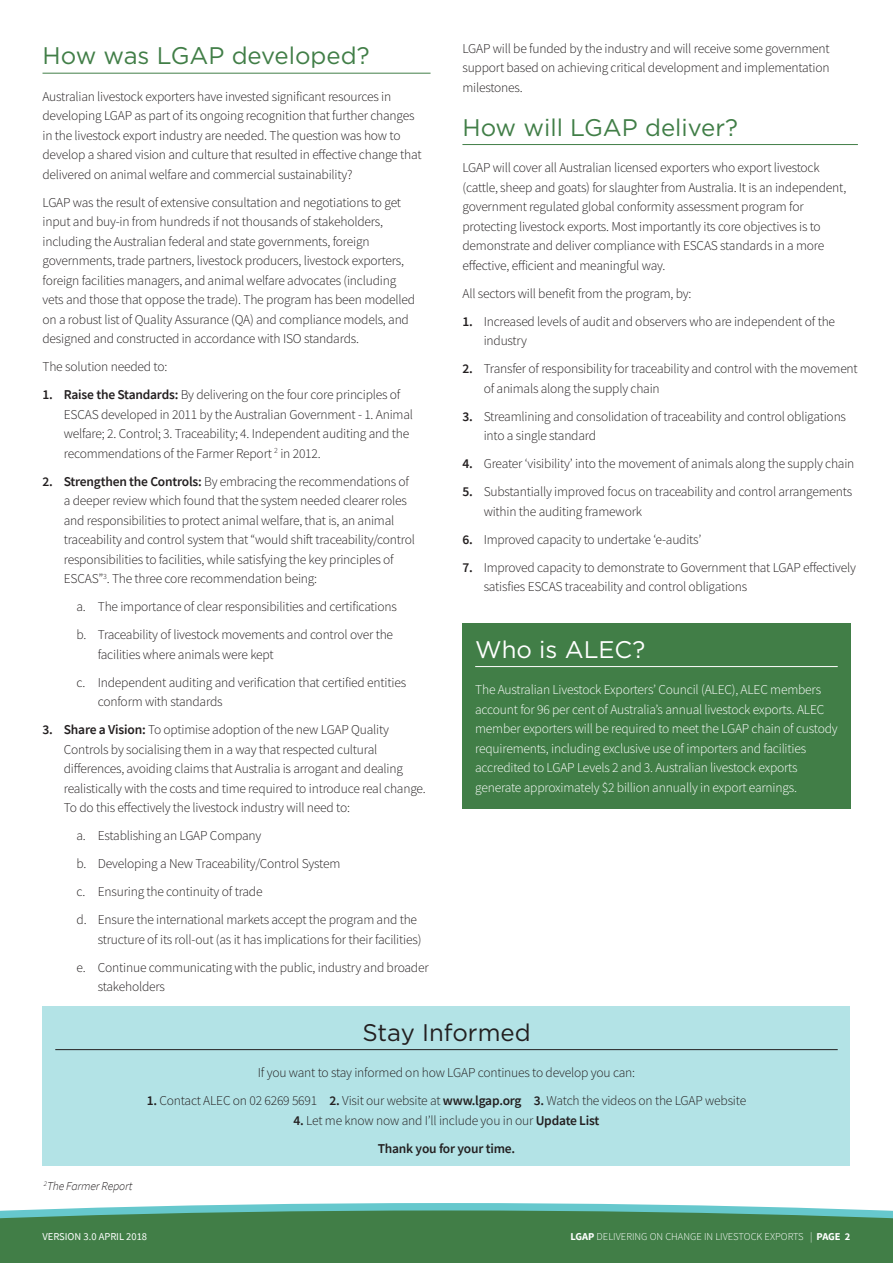
<style>
.page{position:relative;width:893px;height:1263px;background:#fff}
.page>*{position:absolute;margin:0;border:0;box-sizing:border-box;transform-origin:0 0}
.ALEC_body_heading{font:24px "Gotham";color:#417e47}
.ALEC_body_heading-2{font:24px "Gotham";color:#231f20}
.ALEC_body_heading-3{font:24px "Gotham";color:#fff}
.ALEC_body{font:300 13.5px/19.5px "Source Sans Pro";letter-spacing:-.015em;color:#231f20}
.ALEC_body-2{font:300 13.5px/19.5px "Source Sans Pro";letter-spacing:-.015em;color:#fff}
.ALEC_body-3{font:600 13.5px "Source Sans Pro";letter-spacing:-.015em;color:#231f20}
.ALEC_annoted{font:italic 300 12px "Source Sans Pro";letter-spacing:-.015em;color:#231f20}
.t1{font:300 10.5px "Source Sans Pro";color:#fff}
.t2{font:10.5px "Source Sans Pro";color:#fff}
.s1{font-weight:600}
.s2{font-weight:700}
</style>
<div class="page">
<svg style="left:26px;top:1203px;width:841px;height:7px;fill:#66c8cd"></svg>
<div style="left:0;top:1210px;width:893px;height:53px;background:#417e47"></div>
<hr style="left:43px;top:73px;width:388px;height:1px;background:#417e47">
<hr style="left:462px;top:144px;width:396px;height:1px;background:#417e47">
<div style="left:462px;top:623px;width:388px;height:186px;background:#417e47"></div>
<hr style="left:475px;top:666px;width:363px;height:1px;background:#fff">
<div style="left:43px;top:1006px;width:807px;height:159px;background:#b3e3e6"></div>
<hr style="left:55px;top:1049px;width:783px;height:1px;background:#231f20">
<p class="ALEC_body_heading" style="left:43px;top:43px;width:329px">How was LGAP developed?</p>
<p class="ALEC_body" style="left:43px;top:87px;width:380px">Australian livestock exporters have invested significant resources in developing LGAP as part of its ongoing recognition that further changes in the livestock export industry are needed. The question was how to develop a shared vision and culture that resulted in effective change that delivered on animal welfare and commercial sustainability?</p>
<p class="ALEC_body" style="left:43px;top:193px;width:374px">LGAP was the result of extensive consultation and negotiations to get input and buy-in from hundreds if not thousands of stakeholders, including the Australian federal and state governments, foreign governments, trade partners, livestock producers, livestock exporters, foreign facilities managers, and animal welfare advocates (including vets and those that oppose the trade). The program has been modelled on a robust list of Quality Assurance (QA) and compliance models, and designed and constructed in accordance with ISO standards.</p>
<p class="ALEC_body" style="left:43px;top:357px;width:126px">The solution needed to:</p>
<p class="ALEC_body" style="left:64px;top:385px;width:351px;text-indent:-21px"><span class="s1">1. Raise the Standards:</span> By delivering on the four core principles of ESCAS developed in 2011 by the Australian Government - 1. Animal welfare; 2. Control; 3. Traceability; 4. Independent auditing and the recommendations of the Farmer Report <sup>2</sup> in 2012.</p>
<p class="ALEC_body" style="left:64px;top:472px;width:353px;text-indent:-21px"><span class="s1">2. Strengthen the Controls:</span> By embracing the recommendations of a deeper review which found that the system needed clearer roles and responsibilities to protect animal welfare, that is, an animal traceability and control system that “would shift traceability/control responsibilities to facilities, while satisfying the key principles of ESCAS”<sup>3</sup>. The three core recommendation being:</p>
<p class="ALEC_body" style="left:77px;top:597px;width:322px">a. The importance of clear responsibilities and certifications</p>
<p class="ALEC_body" style="left:98px;top:625px;width:297px;text-indent:-21px">b. Traceability of livestock movements and control over the facilities where animals were kept</p>
<p class="ALEC_body" style="left:98px;top:673px;width:310px;text-indent:-21px">c. Independent auditing and verification that certified entities conform with standards</p>
<p class="ALEC_body" style="left:64px;top:720px;width:364px;text-indent:-21px"><span class="s1">3. Share a Vision:</span> To optimise adoption of the new LGAP Quality Controls by socialising them in a way that respected cultural differences, avoiding claims that Australia is arrogant and dealing realistically with the costs and time required to introduce real change.<br>To do this effectively the livestock industry will need to:</p>
<p class="ALEC_body" style="left:77px;top:826px;width:186px">a. Establishing an LGAP Company</p>
<p class="ALEC_body" style="left:77px;top:854px;width:265px">b. Developing a New Traceability/Control System</p>
<p class="ALEC_body" style="left:77px;top:882px;width:188px">c. Ensuring the continuity of trade</p>
<p class="ALEC_body" style="left:98px;top:910px;width:325px;text-indent:-21px">d. Ensure the international markets accept the program and the structure of its roll-out (as it has implications for their facilities)</p>
<p class="ALEC_body" style="left:98px;top:958px;width:332px;text-indent:-21px">e. Continue communicating with the public, industry and broader stakeholders</p>
<p class="ALEC_body" style="left:462px;top:38px;width:369px;text-align:justify">LGAP will be funded by the industry and will receive some government support based on achieving critical development and implementation milestones.</p>
<p class="ALEC_body_heading" style="left:462px;top:114px;width:277px">How will LGAP deliver?</p>
<p class="ALEC_body" style="left:462px;top:158px;width:385px">LGAP will cover all Australian licensed exporters who export livestock (cattle, sheep and goats) for slaughter from Australia. It is an independent, government regulated global conformity assessment program for protecting livestock exports. Most importantly its core objectives is to demonstrate and deliver compliance with ESCAS standards in a more effective, efficient and meaningful way.</p>
<p class="ALEC_body" style="left:462px;top:283px;width:231px">All sectors will benefit from the program, by:</p>
<p class="ALEC_body" style="left:484px;top:311px;width:353px;text-indent:-21px"><span class="s1">1.</span> Increased levels of audit and observers who are independent of the industry</p>
<p class="ALEC_body" style="left:484px;top:359px;width:376px;text-indent:-21px"><span class="s1">2.</span> Transfer of responsibility for traceability and control with the movement of animals along the supply chain</p>
<p class="ALEC_body" style="left:484px;top:406px;width:364px;text-indent:-21px"><span class="s1">3.</span> Streamlining and consolidation of traceability and control obligations into a single standard</p>
<p class="ALEC_body" style="left:462px;top:454px;width:394px"><span class="s1">4.</span> Greater ‘visibility’ into the movement of animals along the supply chain</p>
<p class="ALEC_body" style="left:484px;top:482px;width:370px;text-indent:-21px"><span class="s1">5.</span> Substantially improved focus on traceability and control arrangements within the auditing framework</p>
<p class="ALEC_body" style="left:462px;top:529px;width:240px"><span class="s1">6.</span> Improved capacity to undertake ‘e-audits’</p>
<p class="ALEC_body" style="left:484px;top:557px;width:374px;text-indent:-21px"><span class="s1">7.</span> Improved capacity to demonstrate to Government that LGAP effectively satisfies ESCAS traceability and control obligations</p>
<p class="ALEC_body_heading-3" style="left:475px;top:636px;width:172px">Who is ALEC?</p>
<p class="ALEC_body-2" style="left:475px;top:680px;width:364px">The Australian Livestock Exporters’ Council (ALEC), ALEC members account for 96 per cent of Australia’s annual livestock exports. ALEC member exporters will be required to meet the LGAP chain of custody requirements, including exclusive use of importers and facilities accredited to LGAP Levels 2 and 3. Australian livestock exports generate approximately $2 billion annually in export earnings.</p>
<p class="ALEC_annoted" style="left:44px;top:1179px;width:90px"><sup>2</sup>The Farmer Report</p>
<p class="ALEC_body_heading-2" style="left:362px;top:1019px;width:170px">Stay Informed</p>
<p class="ALEC_body" style="left:258px;top:1063px;width:379px">If you want to stay informed on how LGAP continues to develop you can:</p>
<p class="ALEC_body" style="left:147px;top:1091px;width:601px"><span class="s1">1.</span> Contact ALEC on 02 6269 5691 <span class="s1">2.</span> Visit our website at <span class="s1">www.lgap.org 3.</span> Watch the videos on the LGAP website</p>
<p class="ALEC_body" style="left:294px;top:1110px;width:307px"><span class="s1">4.</span> Let me know now and I’ll include you in our <span class="s1">Update List</span></p>
<p class="ALEC_body-3" style="left:378px;top:1139px;width:139px">Thank you for your time.</p>
<p class="t2" style="left:43px;top:1229px;width:106px">VERSION 3.0 APRIL 2018</p>
<p class="t1" style="left:571px;top:1229px;width:281px"><span class="s2">LGAP</span> DELIVERING ON CHANGE IN LIVESTOCK EXPORTS | <span class="s2">PAGE 2</span></p>
</div>
